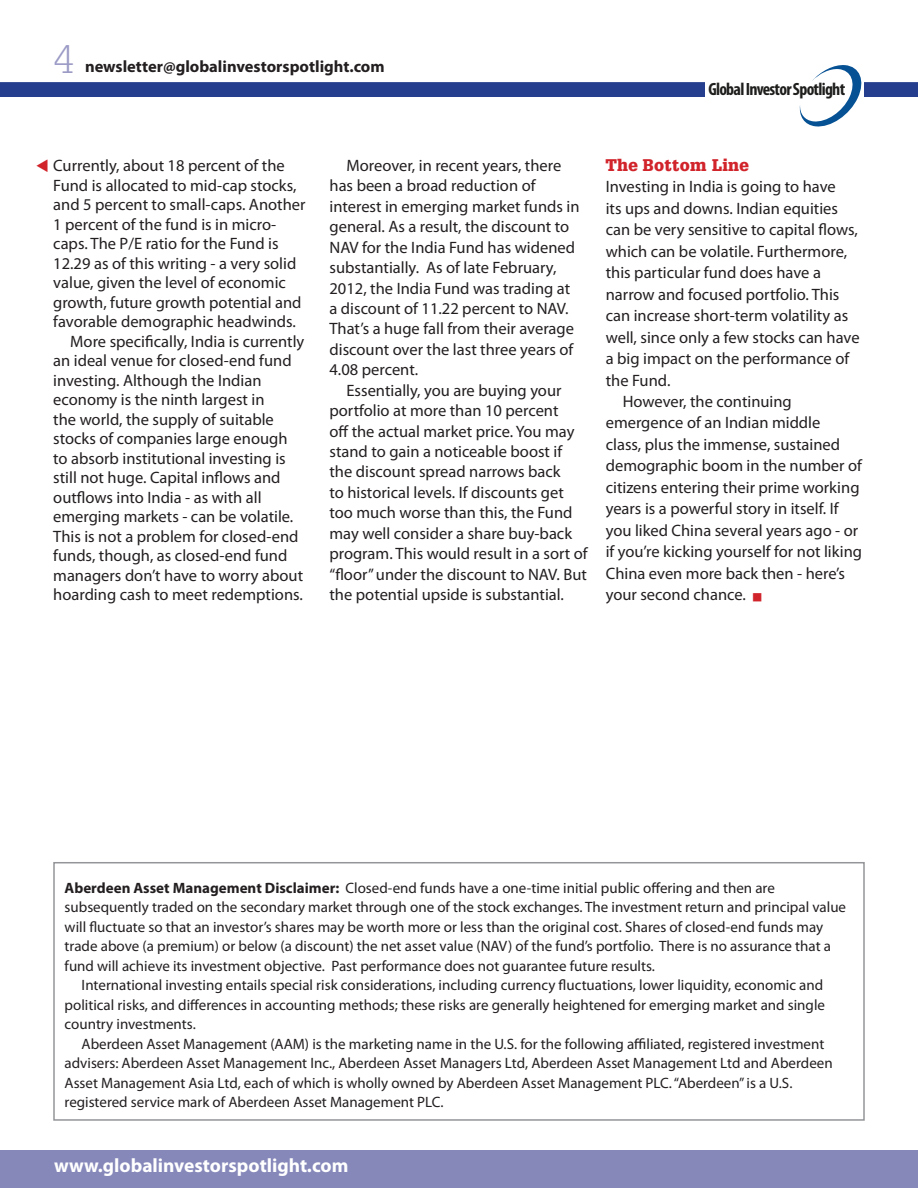
<style>
.page{position:relative;width:918px;height:1188px;background:#fff}
.page>*{position:absolute;margin:0;border:0;box-sizing:border-box;transform-origin:0 0}
.t1{font:300 39px "Glypha";color:#9b9bc6}
.t2{font:700 19.35px "Myriad Pro";color:#fff}
.t3{font:700 condensed 17.85px "Myriad Pro";letter-spacing:-.04em;color:#1e1f1d}
.t4{font:16.5px/20.4px "Myriad Pro";color:#231f20}
.t5{font:700 16.5px "Myriad Pro";color:#231f20}
.t6{font:900 16.5px "Glypha";letter-spacing:.02em;color:#d1232a}
.t7{font:15px "Myriad Pro";color:#231f20}
.s1{color:#d1232a}
.s2{font-weight:700}
</style>
<div class="page">
<div style="left:0;top:0;width:918px;height:97px;background:#253f8e"></div>
<div style="left:0;top:0;width:918px;height:82px;background:#fff"></div>
<div style="left:706px;top:16px;width:158px;height:122px;background:#fff"></div>
<svg style="left:799px;top:65px;width:62px;height:61px"></svg>
<div style="left:0;top:1150px;width:918px;height:38px;background:#8688ba"></div>
<div style="left:53px;top:862px;width:812px;height:259px;border:2px solid #939598"></div>
<h1 class="t1" style="left:54px;top:37px;width:21px">4</h1>
<p class="t5" style="left:85px;top:55px;width:301px">newsletter@globalinvestorspotlight.com</p>
<p class="t3" style="left:708px;top:78px;width:138px">Global Investor Spotlight</p>
<p class="t4" style="left:53px;top:155px;width:233px">Currently, about 18 percent of the</p>
<p class="t4" style="left:53px;top:175px;width:245px">Fund is allocated to mid-cap stocks,</p>
<p class="t4" style="left:53px;top:194px;width:254px">and 5 percent to small-caps. Another</p>
<p class="t4" style="left:53px;top:214px;width:225px">1 percent of the fund is in micro-</p>
<p class="t4" style="left:53px;top:233px;width:227px">caps. The P/E ratio for the Fund is</p>
<p class="t4" style="left:53px;top:253px;width:245px">12.29 as of this writing - a very solid</p>
<p class="t4" style="left:53px;top:272px;width:234px">value, given the level of economic</p>
<p class="t4" style="left:53px;top:292px;width:250px">growth, future growth potential and</p>
<p class="t4" style="left:53px;top:311px;width:244px">favorable demographic headwinds.</p>
<p class="t4" style="left:70px;top:331px;width:236px">More specifically, India is currently</p>
<p class="t4" style="left:53px;top:350px;width:240px">an ideal venue for closed-end fund</p>
<p class="t4" style="left:53px;top:370px;width:210px">investing. Although the Indian</p>
<p class="t4" style="left:53px;top:389px;width:213px">economy is the ninth largest in</p>
<p class="t4" style="left:53px;top:409px;width:222px">the world, the supply of suitable</p>
<p class="t4" style="left:53px;top:428px;width:236px">stocks of companies large enough</p>
<p class="t4" style="left:53px;top:448px;width:234px">to absorb institutional investing is</p>
<p class="t4" style="left:53px;top:467px;width:229px">still not huge. Capital inflows and</p>
<p class="t4" style="left:53px;top:487px;width:210px">outflows into India - as with all</p>
<p class="t4" style="left:53px;top:506px;width:242px">emerging markets - can be volatile.</p>
<p class="t4" style="left:53px;top:526px;width:247px">This is not a problem for closed-end</p>
<p class="t4" style="left:53px;top:545px;width:236px">funds, though, as closed-end fund</p>
<p class="t4" style="left:53px;top:565px;width:251px">managers don’t have to worry about</p>
<p class="t4" style="left:53px;top:584px;width:251px">hoarding cash to meet redemptions.</p>
<p class="t4" style="left:330px;top:155px;width:252px;text-indent:17px">Moreover, in recent years, there has been a broad reduction of interest in emerging market funds in general. As a result, the discount to<br>NAV for the India Fund has widened substantially. As of late February,<br>2012, the India Fund was trading at a discount of 11.22 percent to NAV.<br>That’s a huge fall from their average discount over the last three years of<br>4.08 percent.</p>
<p class="t4" style="left:330px;top:380px;width:260px;text-indent:17px">Essentially, you are buying your portfolio at more than 10 percent<br>off the actual market price. You may stand to gain a noticeable boost if the discount spread narrows back<br>to historical levels. If discounts get too much worse than this, the Fund may well consider a share buy-back program. This would result in a sort of “floor” under the discount to NAV. But the potential upside is substantial.</p>
<p class="t6" style="left:606px;top:155px;width:145px">The Bottom Line</p>
<p class="t4" style="left:606px;top:176px;width:232px">Investing in India is going to have</p>
<p class="t4" style="left:606px;top:198px;width:234px">its ups and downs. Indian equities</p>
<p class="t4" style="left:606px;top:219px;width:254px">can be very sensitive to capital flows,</p>
<p class="t4" style="left:606px;top:241px;width:243px">which can be volatile. Furthermore,</p>
<p class="t4" style="left:606px;top:262px;width:217px">this particular fund does have a</p>
<p class="t4" style="left:606px;top:284px;width:235px">narrow and focused portfolio. This</p>
<p class="t4" style="left:606px;top:305px;width:244px">can increase short-term volatility as</p>
<p class="t4" style="left:606px;top:327px;width:255px">well, since only a few stocks can have</p>
<p class="t4" style="left:606px;top:348px;width:245px">a big impact on the performance of</p>
<p class="t4" style="left:606px;top:370px;width:66px">the Fund.</p>
<p class="t4" style="left:623px;top:391px;width:171px">However, the continuing</p>
<p class="t4" style="left:606px;top:412px;width:216px">emergence of an Indian middle</p>
<p class="t4" style="left:606px;top:434px;width:236px">class, plus the immense, sustained</p>
<p class="t4" style="left:606px;top:455px;width:258px">demographic boom in the number of</p>
<p class="t4" style="left:606px;top:477px;width:255px">citizens entering their prime working</p>
<p class="t4" style="left:606px;top:498px;width:235px">years is a powerful story in itself. If</p>
<p class="t4" style="left:606px;top:520px;width:254px">you liked China several years ago - or</p>
<p class="t4" style="left:606px;top:541px;width:258px">if you’re kicking yourself for not liking</p>
<p class="t4" style="left:606px;top:563px;width:241px">China even more back then - here’s</p>
<p class="t4" style="left:606px;top:584px;width:158px">your second chance. <span class="s1">■</span></p>
<p class="t7" style="left:65px;top:878px;width:712px"><span class="s2">Aberdeen Asset Management Disclaimer:</span> Closed-end funds have a one-time initial public offering and then are</p>
<p class="t7" style="left:65px;top:898px;width:783px">subsequently traded on the secondary market through one of the stock exchanges. The investment return and principal value</p>
<p class="t7" style="left:65px;top:917px;width:760px">will fluctuate so that an investor’s shares may be worth more or less than the original cost. Shares of closed-end funds may</p>
<p class="t7" style="left:65px;top:937px;width:768px">trade above (a premium) or below (a discount) the net asset value (NAV) of the fund’s portfolio. There is no assurance that a</p>
<p class="t7" style="left:65px;top:956px;width:592px">fund will achieve its investment objective. Past performance does not guarantee future results.</p>
<p class="t7" style="left:82px;top:976px;width:743px">International investing entails special risk considerations, including currency fluctuations, lower liquidity, economic and</p>
<p class="t7" style="left:65px;top:995px;width:762px">political risks, and differences in accounting methods; these risks are generally heightened for emerging market and single</p>
<p class="t7" style="left:65px;top:1015px;width:133px">country investments.</p>
<p class="t7" style="left:82px;top:1034px;width:744px">Aberdeen Asset Management (AAM) is the marketing name in the U.S. for the following affiliated, registered investment</p>
<p class="t7" style="left:65px;top:1054px;width:770px">advisers: Aberdeen Asset Management Inc., Aberdeen Asset Managers Ltd, Aberdeen Asset Management Ltd and Aberdeen</p>
<p class="t7" style="left:65px;top:1073px;width:729px">Asset Management Asia Ltd, each of which is wholly owned by Aberdeen Asset Management PLC. “Aberdeen” is a U.S.</p>
<p class="t7" style="left:65px;top:1093px;width:380px">registered service mark of Aberdeen Asset Management PLC.</p>
<p class="t2" style="left:54px;top:1153px;width:296px">www.globalinvestorspotlight.com</p>
</div>
